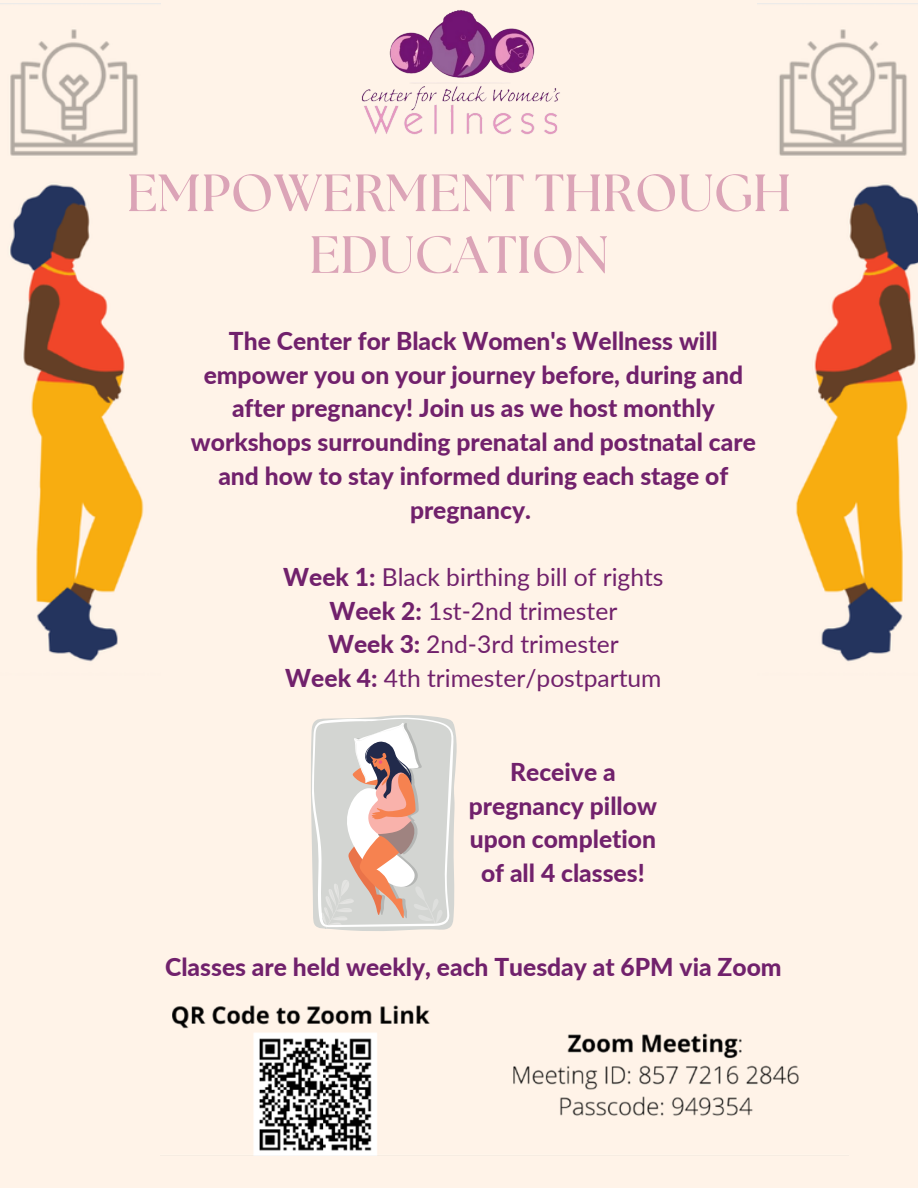
<style>
.page{position:relative;width:918px;height:1188px;background:#fff3e8}
.page>*{position:absolute;margin:0;border:0;box-sizing:border-box;transform-origin:0 0}
.t1{font:700 52.35px/61.8px "The Seasons";color:#dba4b7;text-align:center}
.t2{font:800 24.6px/33.8px "Lato";color:#71216c;text-align:center}
.t3{font:24.6px/33.8px "Lato";color:#71216c;text-align:center}
.s1{font-weight:800}
</style>
<div class="page">
<img style="left:361px;top:10px;width:199px;height:125px">
<img style="left:10px;top:29px;width:134px;height:633px">
<img style="left:779px;top:29px;width:139px;height:633px">
<img style="left:172px;top:1005px;width:627px;height:151px">
<svg style="left:311px;top:715px;width:146px;height:216px;background:#d9ccc6"></svg>
<h1 class="t1" style="left:127px;top:164px;width:666px">EMPOWERMENT THROUGH<br>EDUCATION</h1>
<p class="t2" style="left:191px;top:324px;width:566px">The Center for Black Women's Wellness will empower you on your journey before, during and after pregnancy! Join us as we host monthly workshops surrounding prenatal and postnatal care and how to stay informed during each stage of pregnancy.</p>
<p class="t3" style="left:283px;top:559px;width:382px"><span class="s1">Week 1:</span> Black birthing bill of rights<br><span class="s1">Week 2:</span> 1st-2nd trimester<br><span class="s1">Week 3:</span> 2nd-3rd trimester<br><span class="s1">Week 4:</span> 4th trimester/postpartum</p>
<p class="t2" style="left:469px;top:755px;width:190px">Receive a pregnancy pillow upon completion of all 4 classes!</p>
<p class="t2" style="left:165px;top:949px;width:618px">Classes are held weekly, each Tuesday at 6PM via Zoom</p>
</div>
